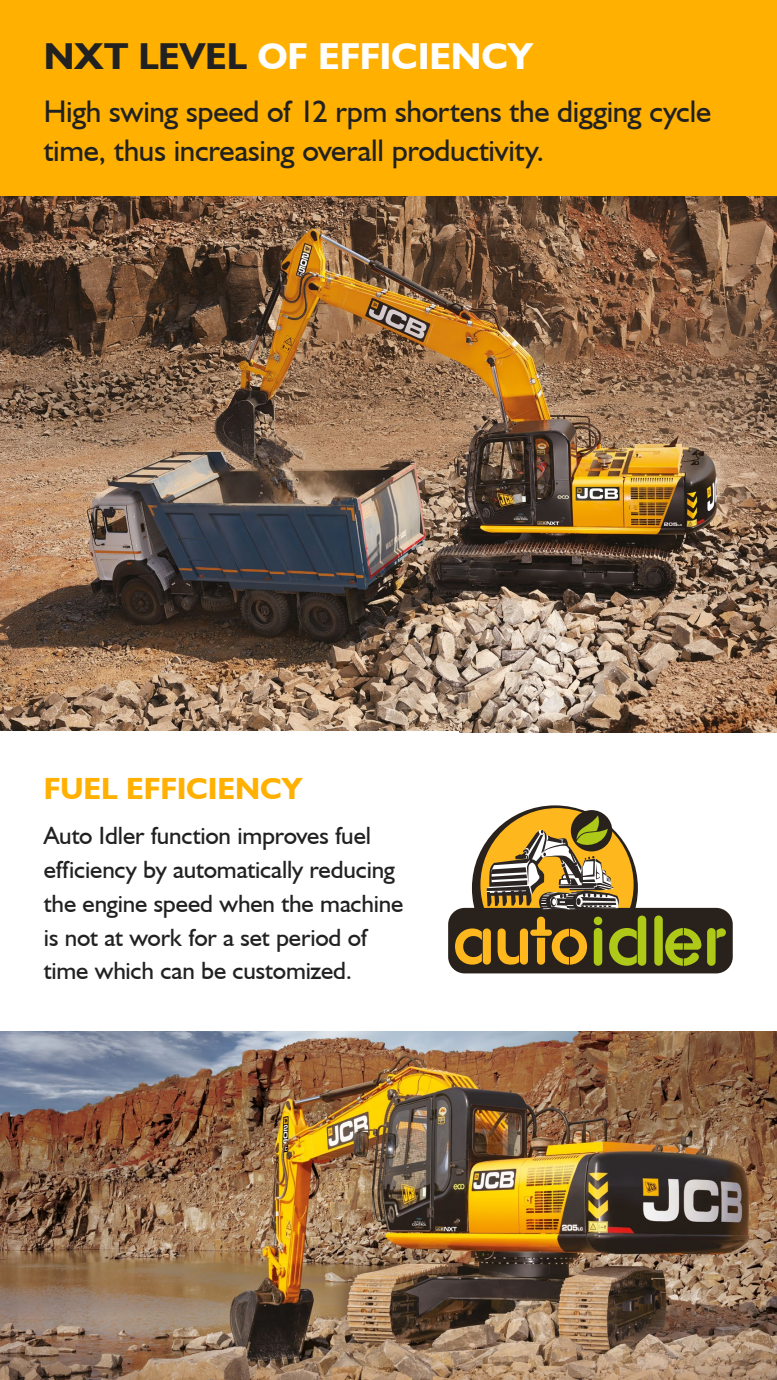
<style>
.page{position:relative;width:777px;height:1380px;background:#fff}
.page>*{position:absolute;margin:0;border:0;box-sizing:border-box;transform-origin:0 0}
.t1{font:700 37.5px "JCB Euro";letter-spacing:-.005em;color:#fff}
.t2{font:31.25px/39.1px "JCB Euro Roman";letter-spacing:-.01em;color:#212121}
.t3{font:700 30.62px "JCB Euro";letter-spacing:-.005em;color:#ffb000}
.t4{font:25px/33.8px "JCB Euro Roman";letter-spacing:-.005em;color:#212121}
.s1{color:#212121}
</style>
<div class="page">
<img style="left:0;top:195px;width:776px;height:538px">
<div style="left:0;top:732px;width:458px;height:324px;background:#fff"></div>
<div style="left:448px;top:908px;width:284px;height:65px;background:#28211c;border-radius:17px"></div>
<svg style="left:654px;top:916px;width:71px;height:50px"></svg>
<svg style="left:455px;top:805px;width:191px;height:161px"></svg>
<div style="left:0;top:0;width:776px;height:195px;background:#ffb000"></div>
<img style="left:0;top:1031px;width:776px;height:349px">
<h1 class="t1" style="left:44px;top:33px;width:490px"><span class="s1">NXT LEVEL</span> OF EFFICIENCY</h1>
<p class="t2" style="left:44px;top:91px;width:668px">High swing speed of 12 rpm shortens the digging cycle time, thus increasing overall productivity.</p>
<p class="t3" style="left:44px;top:769px;width:260px">FUEL EFFICIENCY</p>
<p class="t4" style="left:44px;top:819px;width:361px">Auto Idler function improves fuel efficiency by automatically reducing the engine speed when the machine is not at work for a set period of time which can be customized.</p>
</div>
